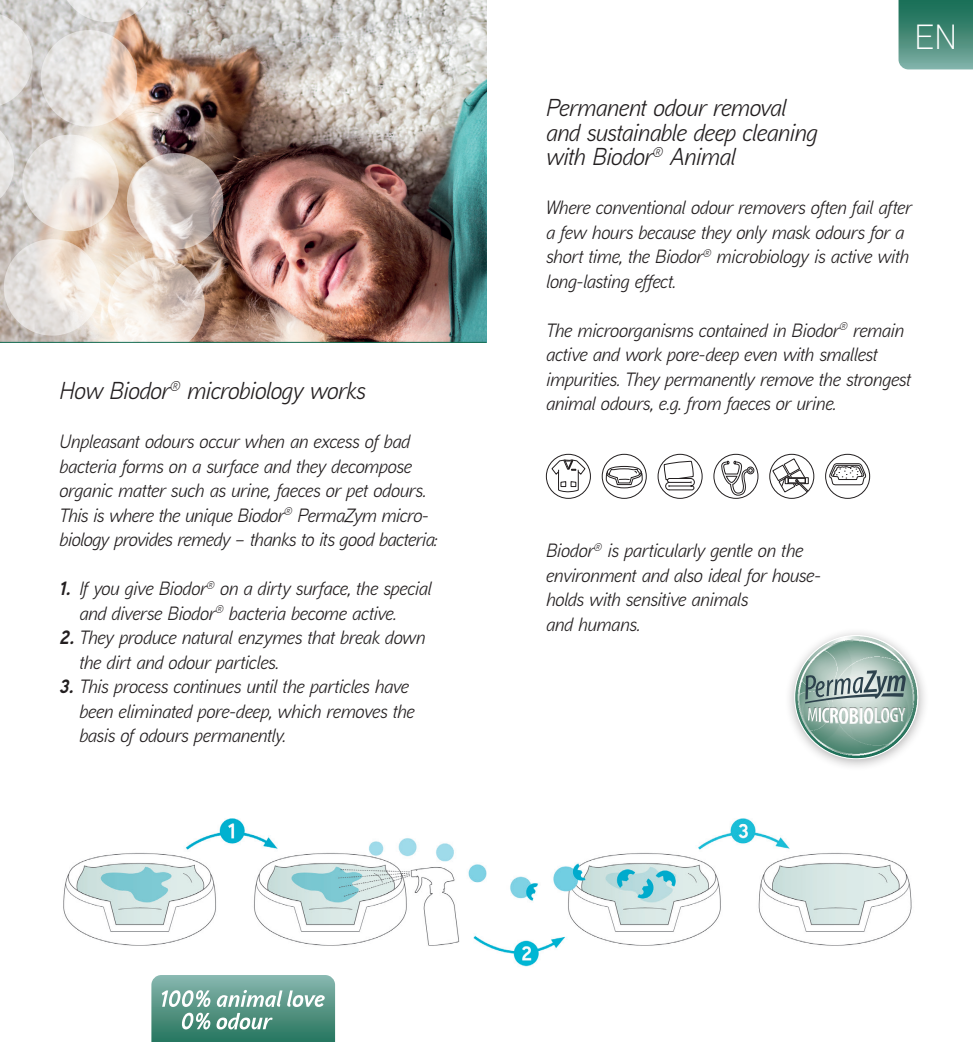
<style>
.page{position:relative;width:973px;height:1042px;background:#fff}
.page>*{position:absolute;margin:0;border:0;box-sizing:border-box;transform-origin:0 0}
.t1{font:300 35px "Aaux Next";color:#fff}
.t2{font:italic 24.5px/24.5px "Aaux Next";letter-spacing:-.02em;color:#231f20}
.t3{font:italic 19.25px/24.5px "Aaux Next";letter-spacing:-.015em;color:#231f20}
.s1{font-weight:700}
</style>
<div class="page">
<img style="left:63px;top:818px;width:849px;height:174px">
<img style="left:227px;top:0;width:259px;height:342px">
<svg style="left:151px;top:975px;width:184px;height:67px;background:#6da396"></svg>
<svg style="left:898px;top:0;width:74px;height:69px;background:#488c7a"></svg>
<img style="left:0;top:0;width:227px;height:342px">
<hr style="left:0;top:342px;width:486px;height:1px;background:#136c52">
<div style="left:784px;top:627px;width:145px;height:145px;background:#231f20;opacity:.35"></div>
<img style="left:794px;top:635px;width:123px;height:124px;border-radius:62px">
<svg style="left:805px;top:670px;width:100px;height:53px;background:#96a9a7"></svg>
<div style="left:807px;top:708px;width:98px;height:16px;background:#fff;opacity:.75"></div>
<div style="left:807px;top:707px;width:98px;height:16px;background:#231f20;opacity:.75"></div>
<div style="left:825px;top:454px;width:44px;height:45px;border:1px solid #231f20;border-radius:50%"></div>
<svg style="left:828px;top:463px;width:37px;height:23px"></svg>
<div style="left:713px;top:454px;width:45px;height:45px;border:1px solid #231f20;border-radius:50%"></div>
<div style="left:746px;top:467px;width:8px;height:7px;border:1px solid #231f20;border-radius:50%"></div>
<svg style="left:720px;top:461px;width:32px;height:35px"></svg>
<div style="left:769px;top:454px;width:45px;height:45px;border:1px solid #231f20;border-radius:50%"></div>
<svg style="left:771px;top:458px;width:37px;height:35px"></svg>
<div style="left:546px;top:454px;width:44px;height:45px;border:1px solid #231f20;border-radius:50%"></div>
<svg style="left:551px;top:459px;width:34px;height:33px"></svg>
<div style="left:601px;top:454px;width:45px;height:45px;border:1px solid #231f20;border-radius:50%"></div>
<svg style="left:605px;top:466px;width:37px;height:22px"></svg>
<div style="left:657px;top:454px;width:45px;height:45px;border:1px solid #231f20;border-radius:50%"></div>
<svg style="left:663px;top:461px;width:31px;height:38px"></svg>
<p class="t2" style="left:60px;top:377px;width:308px">How Biodor<sup>®</sup> microbiology works</p>
<p class="t3" style="left:60px;top:428px;width:379px">Unpleasant odours occur when an excess of bad bacteria forms on a surface and they decompose organic matter such as urine, faeces or pet odours.<br>This is where the unique Biodor<sup>®</sup> PermaZym micro&shy;biology provides remedy – thanks to its good bacteria:</p>
<p class="t3" style="left:79px;top:575px;width:354px;text-indent:-20px"><span class="s1">1.</span> If you give Biodor<sup>®</sup> on a dirty surface, the special and diverse Biodor<sup>®</sup> bacteria become active.</p>
<p class="t3" style="left:79px;top:624px;width:347px;text-indent:-20px"><span class="s1">2.</span> They produce natural enzymes that break down the dirt and odour particles.</p>
<p class="t3" style="left:79px;top:673px;width:337px;text-indent:-20px"><span class="s1">3.</span> This process continues until the particles have been eliminated pore-deep, which removes the basis of odours permanently.</p>
<h1 class="t1" style="left:914px;top:14px;width:43px">EN</h1>
<p class="t2" style="left:546px;top:95px;width:273px">Permanent odour removal and sustainable deep cleaning with Biodor<sup>®</sup> Animal</p>
<p class="t3" style="left:546px;top:195px;width:367px">Where conventional odour removers often fail after a few hours because they only mask odours for a short time, the Biodor<sup>®</sup> microbiology is active with long-lasting effect.</p>
<p class="t3" style="left:546px;top:317px;width:366px">The microorganisms contained in Biodor<sup>®</sup> remain active and work pore-deep even with smallest impurities. They permanently remove the strongest animal odours, e.g. from faeces or urine.</p>
<p class="t3" style="left:546px;top:538px;width:277px">Biodor<sup>®</sup> is particularly gentle on the environment and also ideal for house&shy;holds with sensitive animals<br>and humans.</p>
</div>
